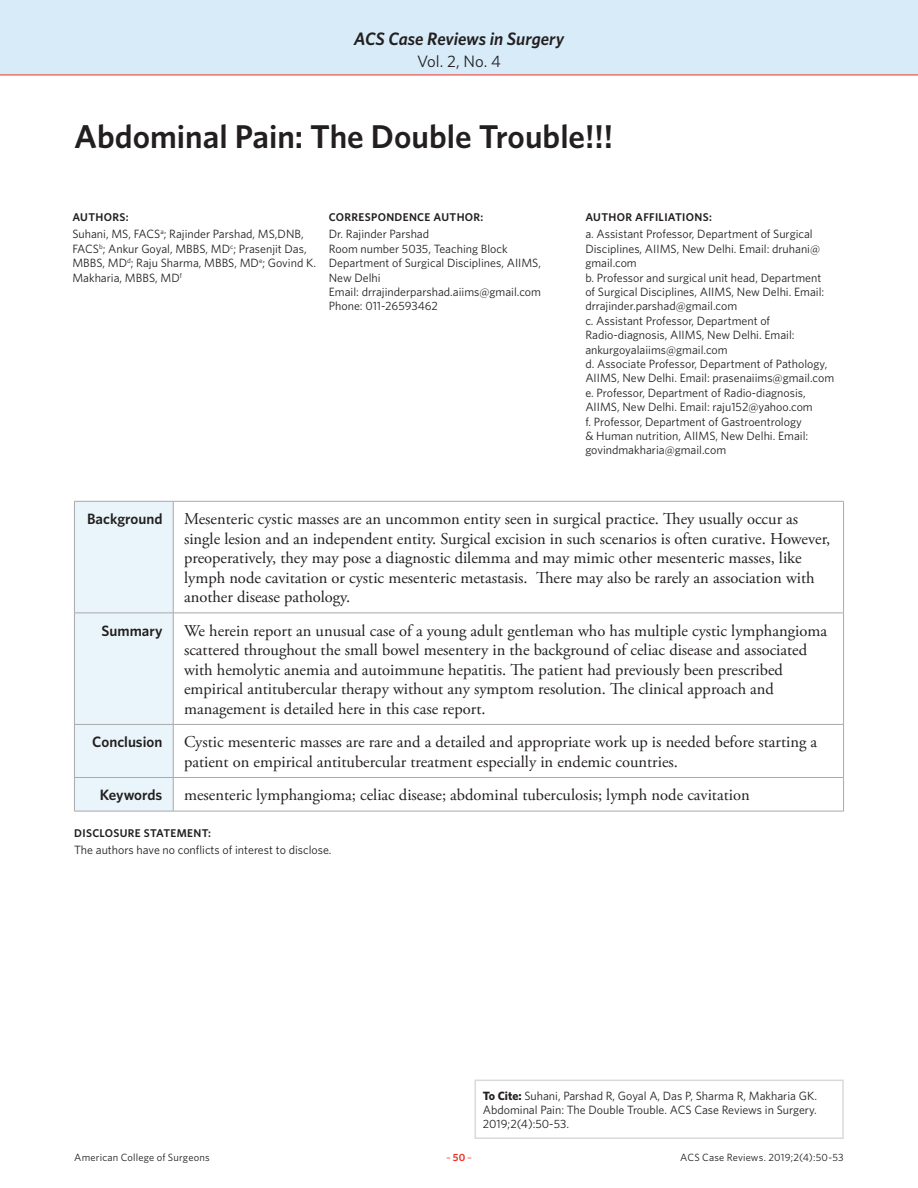
<style>
.page{position:relative;width:918px;height:1188px;background:#fff}
.page>*{position:absolute;margin:0;border:0;box-sizing:border-box;transform-origin:0 0}
.Article_Title{font:600 33px "Whitney";color:#231f20}
.t1{font:italic 600 18px "Whitney";letter-spacing:-.005em;color:#231f20}
.Chart_Body{font:16.5px/19.5px "Adobe Garamond Pro";color:#231f20}
.t2{font:16.5px "Whitney";color:#231f20}
.Chart_Head{font:600 15px "Whitney";color:#231f20}
.Authors_Body{font:12px/14.4px "Whitney";color:#231f20}
.Authors_Head{font:600 11.25px "Whitney";letter-spacing:.03em;color:#231f20}
.t3{font:10.5px "Whitney";letter-spacing:.02em;color:#231f20}
.t4{font:10.5px "Whitney";color:#ee2e22}
.s1{font-weight:700}
.s2{font-weight:600}
</style>
<div class="page">
<div style="left:0;top:0;width:918px;height:75px;background:#d7ebf8"></div>
<hr style="left:0;top:75px;width:918px;height:1px;background:#ee2e22">
<div style="left:75px;top:502px;width:98px;height:309px;background:#eaf5fb"></div>
<hr style="left:74px;top:501px;width:99px;height:1px;background:#a9a8aa">
<hr style="left:74px;top:501px;width:1px;height:112px;background:#a9a8aa">
<hr style="left:173px;top:501px;width:671px;height:1px;background:#a9a8aa">
<hr style="left:173px;top:501px;width:1px;height:112px;background:#a9a8aa">
<hr style="left:843px;top:501px;width:1px;height:112px;background:#a9a8aa">
<hr style="left:74px;top:613px;width:99px;height:1px;background:#a9a8aa">
<hr style="left:74px;top:613px;width:1px;height:111px;background:#a9a8aa">
<hr style="left:173px;top:613px;width:671px;height:1px;background:#a9a8aa">
<hr style="left:173px;top:613px;width:1px;height:111px;background:#a9a8aa">
<hr style="left:843px;top:613px;width:1px;height:111px;background:#a9a8aa">
<hr style="left:74px;top:724px;width:99px;height:1px;background:#a9a8aa">
<hr style="left:74px;top:725px;width:1px;height:52px;background:#a9a8aa">
<hr style="left:173px;top:724px;width:671px;height:1px;background:#a9a8aa">
<hr style="left:173px;top:725px;width:1px;height:52px;background:#a9a8aa">
<hr style="left:843px;top:725px;width:1px;height:52px;background:#a9a8aa">
<hr style="left:74px;top:777px;width:99px;height:1px;background:#a9a8aa">
<hr style="left:74px;top:778px;width:1px;height:33px;background:#a9a8aa">
<hr style="left:173px;top:777px;width:671px;height:1px;background:#a9a8aa">
<hr style="left:173px;top:778px;width:1px;height:33px;background:#a9a8aa">
<hr style="left:843px;top:778px;width:1px;height:33px;background:#a9a8aa">
<hr style="left:74px;top:811px;width:99px;height:1px;background:#a9a8aa">
<hr style="left:173px;top:811px;width:671px;height:1px;background:#a9a8aa">
<div style="left:475px;top:1080px;width:369px;height:59px;border:2px solid #dcd8d7"></div>
<h2 class="t1" style="left:354px;top:26px;width:212px">ACS Case Reviews in Surgery</h2>
<h3 class="t2" style="left:417px;top:50px;width:85px">Vol. 2, No. 4</h3>
<p class="Article_Title" style="left:74px;top:114px;width:541px">Abdominal Pain: The Double Trouble!!!</p>
<p class="Authors_Head" style="left:72px;top:209px;width:58px">AUTHORS:</p>
<p class="Authors_Head" style="left:329px;top:209px;width:156px">CORRESPONDENCE AUTHOR:</p>
<p class="Authors_Head" style="left:585px;top:209px;width:128px">AUTHOR AFFILIATIONS:</p>
<p class="Authors_Body" style="left:72px;top:227px;width:245px">Suhani, MS, FACS<sup>a</sup>; Rajinder Parshad, MS,DNB, FACS<sup>b</sup>; Ankur Goyal, MBBS, MD<sup>c</sup>; Prasenjit Das, MBBS, MD<sup>d</sup>; Raju Sharma, MBBS, MD<sup>e</sup>; Govind K.<br>Makharia, MBBS, MD<sup>f</sup></p>
<p class="Authors_Body" style="left:329px;top:227px;width:102px">Dr. Rajinder Parshad</p>
<p class="Authors_Body" style="left:585px;top:227px;width:236px">a. Assistant Professor, Department of Surgical<br>Disciplines, AIIMS, New Delhi. Email: druhani@ gmail.com</p>
<p class="Authors_Body" style="left:585px;top:270px;width:240px">b. Professor and surgical unit head, Department of Surgical Disciplines, AIIMS, New Delhi. Email: drrajinder.parshad@gmail.com</p>
<p class="Authors_Body" style="left:585px;top:313px;width:211px">c. Assistant Professor, Department of<br>Radio-diagnosis, AIIMS, New Delhi. Email: ankurgoyalaiims@gmail.com</p>
<p class="Authors_Body" style="left:585px;top:356px;width:250px">d. Associate Professor, Department of Pathology,<br>AIIMS, New Delhi. Email: prasenaiims@gmail.com</p>
<p class="Authors_Body" style="left:585px;top:385px;width:229px">e. Professor, Department of Radio-diagnosis,<br>AIIMS, New Delhi. Email: raju152@yahoo.com</p>
<p class="Authors_Body" style="left:585px;top:414px;width:224px">f. Professor, Department of Gastroentrology &amp; Human nutrition, AIIMS, New Delhi. Email: govindmakharia@gmail.com</p>
<p class="Authors_Body" style="left:329px;top:241px;width:180px">Room number 5035, Teaching Block</p>
<p class="Authors_Body" style="left:329px;top:256px;width:214px">Department of Surgical Disciplines, AIIMS,<br>New Delhi</p>
<p class="Authors_Body" style="left:329px;top:284px;width:214px">Email: drrajinderparshad.aiims@gmail.com</p>
<p class="Authors_Body" style="left:329px;top:299px;width:111px">Phone: 011-26593462</p>
<p class="Chart_Head" style="left:87px;top:509px;width:77px">Background</p>
<p class="Chart_Body" style="left:184px;top:510px;width:648px">Mesenteric cystic masses are an uncommon entity seen in surgical practice. They usually occur as single lesion and an independent entity. Surgical excision in such scenarios is often curative. However, preoperatively, they may pose a diagnostic dilemma and may mimic other mesenteric masses, like lymph node cavitation or cystic mesenteric metastasis. There may also be rarely an association with another disease pathology.</p>
<p class="Chart_Head" style="left:102px;top:620px;width:62px">Summary</p>
<p class="Chart_Body" style="left:184px;top:621px;width:644px">We herein report an unusual case of a young adult gentleman who has multiple cystic lymphangioma scattered throughout the small bowel mesentery in the background of celiac disease and associated with hemolytic anemia and autoimmune hepatitis. The patient had previously been prescribed empirical antitubercular therapy without any symptom resolution. The clinical approach and management is detailed here in this case report.</p>
<p class="Chart_Head" style="left:92px;top:732px;width:72px">Conclusion</p>
<p class="Chart_Body" style="left:184px;top:733px;width:635px">Cystic mesenteric masses are rare and a detailed and appropriate work up is needed before starting a patient on empirical antitubercular treatment especially in endemic countries.</p>
<p class="Chart_Head" style="left:100px;top:785px;width:64px">Keywords</p>
<p class="Chart_Body" style="left:184px;top:786px;width:567px">mesenteric lymphangioma; celiac disease; abdominal tuberculosis; lymph node cavitation</p>
<p class="Authors_Head" style="left:74px;top:826px;width:138px">DISCLOSURE STATEMENT:</p>
<p class="Authors_Body" style="left:74px;top:843px;width:259px">The authors have no conflicts of interest to disclose.</p>
<p class="Authors_Body" style="left:483px;top:1088px;width:336px;text-align:justify"><span class="s1">To Cite:</span> Suhani, Parshad R, Goyal A, Das P, Sharma R, Makharia GK.<br>Abdominal Pain: The Double Trouble. ACS Case Reviews in Surgery.<br>2019;2(4):50-53.</p>
<p class="t3" style="left:74px;top:1150px;width:137px">American College of Surgeons</p>
<p class="t4" style="left:446px;top:1150px;width:27px">–<span class="s2">50</span>–</p>
<p class="t3" style="left:680px;top:1150px;width:165px">ACS Case Reviews. 2019;2(4):50-53</p>
</div>
